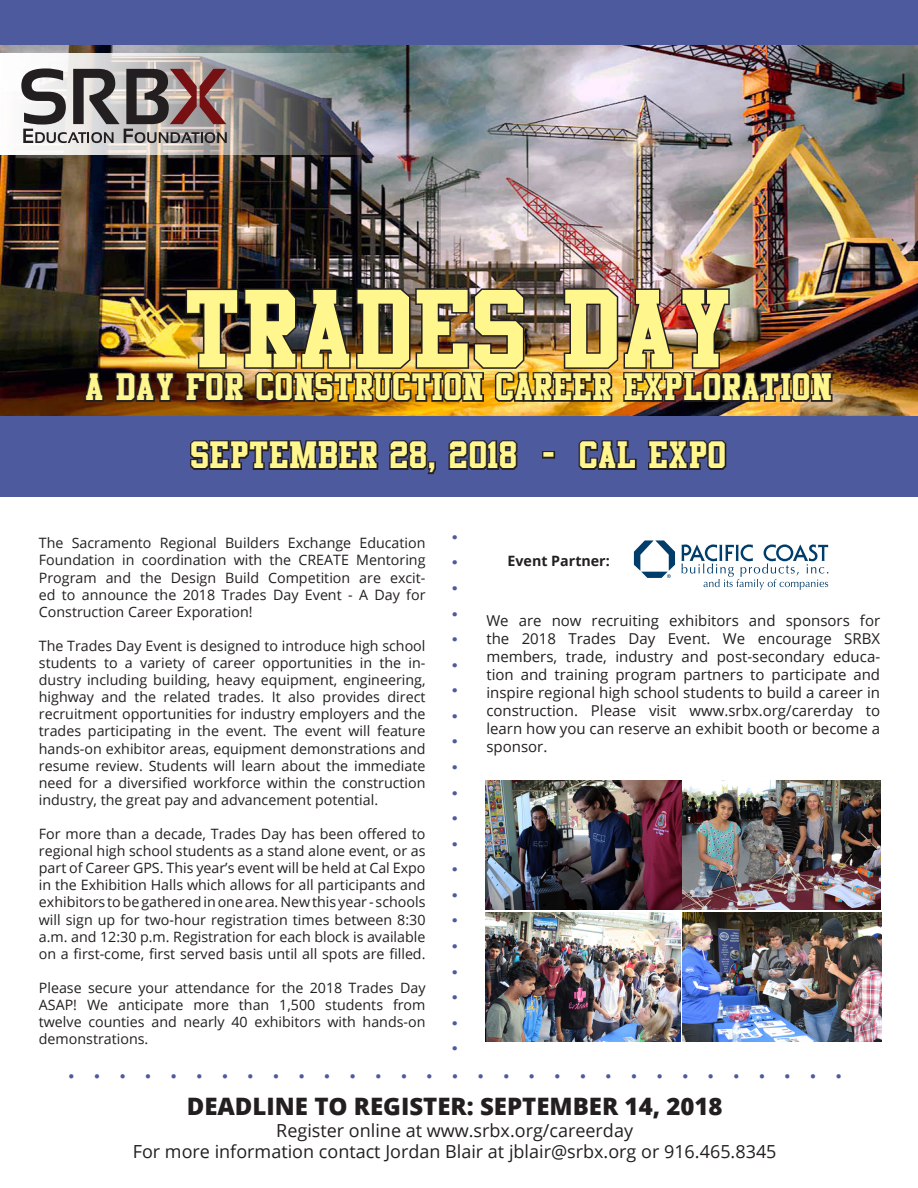
<style>
.page{position:relative;width:918px;height:1188px;background:#fff}
.page>*{position:absolute;margin:0;border:0;box-sizing:border-box;transform-origin:0 0}
.t1{font:96px "Athletic";letter-spacing:.04em;color:#fff68d}
.t2{font:37.5px "Minion Pro";color:#4d5a9e}
.t3{font:33px "Athletic";letter-spacing:.04em;color:#fff68d}
.t4{font:800 24px "Open Sans";color:#231f20}
.t5{font:18px "Open Sans";color:#231f20}
.t6{font:15px/18px "Open Sans";color:#231f20;text-align:justify}
.t7{font:14.25px/17.1px "Open Sans";color:#231f20;text-align:justify}
.t8{font:700 14.25px "Open Sans";color:#231f20}
</style>
<div class="page">
<img style="left:0;top:45px;width:918px;height:372px">
<svg style="left:83px;top:371px;width:22px;height:32px"></svg>
<svg style="left:114px;top:371px;width:62px;height:32px;background:#321912"></svg>
<img style="left:184px;top:287px;width:650px;height:118px">
<div style="left:0;top:417px;width:918px;height:80px;background:#4d5a9e"></div>
<div style="left:0;top:0;width:918px;height:45px;background:#4d5a9e"></div>
<svg style="left:190px;top:440px;width:189px;height:30px"></svg>
<svg style="left:389px;top:440px;width:47px;height:35px"></svg>
<svg style="left:448px;top:440px;width:70px;height:30px"></svg>
<div style="left:542px;top:451px;width:13px;height:8px;border:3px solid #231f20"></div>
<svg style="left:578px;top:440px;width:59px;height:30px"></svg>
<svg style="left:647px;top:440px;width:80px;height:30px"></svg>
<img style="left:0;top:53px;width:375px;height:102px">
<svg style="left:21px;top:68px;width:206px;height:75px;background:#908483"></svg>
<svg style="left:634px;top:540px;width:41px;height:38px"></svg>
<svg style="left:681px;top:544px;width:147px;height:46px"></svg>
<img style="left:683px;top:781px;width:197px;height:129px">
<img style="left:486px;top:781px;width:195px;height:129px">
<img style="left:486px;top:913px;width:194px;height:129px">
<img style="left:683px;top:913px;width:198px;height:129px">
<p class="t1" style="left:187px;top:289px;width:545px">TRADES DAY</p>
<p class="t3" style="left:86px;top:374px;width:747px">A DAY FOR CONSTRUCTION CAREER EXPLORATION</p>
<p class="t3" style="left:192px;top:442px;width:536px">SEPTEMBER 28, 2018 - CAL EXPO</p>
<p class="t7" style="left:39px;top:534px;width:388px">The Sacramento Regional Builders Exchange Education Foundation in coordination with the CREATE Mentoring Program and the Design Build Competition are excit&shy;ed to announce the 2018 Trades Day Event - A Day for Construction Career Exporation!</p>
<p class="t7" style="left:39px;top:637px;width:388px">The Trades Day Event is designed to introduce high school students to a variety of career opportunities in the in&shy;dustry including building, heavy equipment, engineering, highway and the related trades. It also provides direct recruitment opportunities for industry employers and the trades participating in the event. The event will feature hands-on exhibitor areas, equipment demonstrations and resume review. Students will learn about the immediate need for a diversified workforce within the construction industry, the great pay and advancement potential.</p>
<p class="t7" style="left:39px;top:825px;width:388px">For more than a decade, Trades Day has been offered to regional high school students as a stand alone event, or as part of Career GPS. This year’s event will be held at Cal Expo in the Exhibition Halls which allows for all participants and exhibitors to be gathered in one area. New this year - schools will sign up for two-hour registration times between 8:30 a.m. and 12:30 p.m. Registration for each block is available on a first-come, first served basis until all spots are filled.</p>
<p class="t7" style="left:39px;top:979px;width:388px">Please secure your attendance for the 2018 Trades Day ASAP! We anticipate more than 1,500 students from twelve counties and nearly 40 exhibitors with hands-on demonstrations.</p>
<p class="t2" style="left:490px;top:533px;width:522px;rotate:90deg">. . . . . . . . . . . . . . . . . . . . .</p>
<p class="t8" style="left:508px;top:551px;width:104px">Event Partner:</p>
<p class="t6" style="left:486px;top:611px;width:395px">We are now recruiting exhibitors and sponsors for the 2018 Trades Day Event. We encourage SRBX members, trade, industry and post-secondary educa&shy;tion and training program partners to participate and inspire regional high school students to build a career in construction. Please visit www.srbx.org/carerday to learn how you can reserve an exhibit booth or become a sponsor.</p>
<p class="t2" style="left:67px;top:1041px;width:777px">. . . . . . . . . . . . . . . . . . . . . . . . . . . . . . .</p>
<p class="t4" style="left:187px;top:1088px;width:537px">DEADLINE TO REGISTER: SEPTEMBER 14, 2018</p>
<p class="t5" style="left:276px;top:1118px;width:358px">Register online at www.srbx.org/careerday</p>
<p class="t5" style="left:133px;top:1140px;width:645px">For more information contact Jordan Blair at jblair@srbx.org or 916.465.8345</p>
</div>
